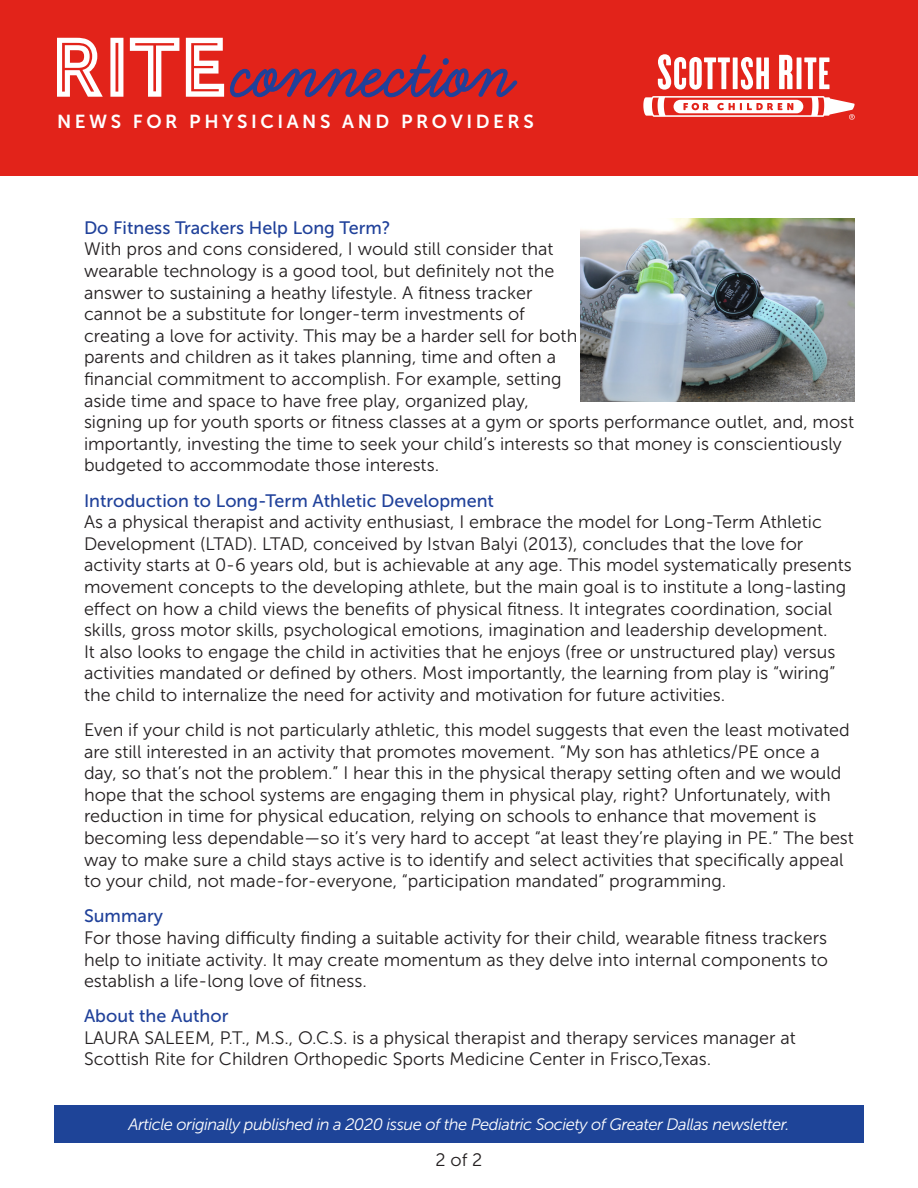
<style>
.page{position:relative;width:918px;height:1188px;background:#fff}
.page>*{position:absolute;margin:0;border:0;box-sizing:border-box;transform-origin:0 0}
.t1{font:18.75px "Museo Sans 700";letter-spacing:.19em;color:#fff}
.t2{font:18px/21.6px "Museo Sans 300";color:#231f20}
.t3{font:18px "Museo Sans 500";color:#20419a}
.t4{font:italic 16.5px "Museo Sans 300";letter-spacing:-.03em;color:#fff}
</style>
<div class="page">
<div style="left:0;top:0;width:918px;height:176px;background:#e2231a"></div>
<svg style="left:658px;top:54px;width:72px;height:36px"></svg>
<div style="left:733px;top:57px;width:5px;height:32px;background:#fff"></div>
<svg style="left:741px;top:57px;width:28px;height:33px"></svg>
<svg style="left:779px;top:55px;width:13px;height:34px"></svg>
<hr style="left:797px;top:57px;width:4px;height:32px;background:#fff">
<svg style="left:804px;top:57px;width:25px;height:32px"></svg>
<svg style="left:643px;top:96px;width:212px;height:24px"></svg>
<svg style="left:57px;top:38px;width:46px;height:59px"></svg>
<svg style="left:110px;top:38px;width:13px;height:59px"></svg>
<svg style="left:130px;top:38px;width:49px;height:59px"></svg>
<svg style="left:186px;top:38px;width:38px;height:59px"></svg>
<svg style="left:230px;top:54px;width:288px;height:44px"></svg>
<img style="left:580px;top:219px;width:275px;height:182px">
<div style="left:54px;top:1105px;width:810px;height:38px;background:#1e4498"></div>
<p class="t1" style="left:57px;top:111px;width:478px">NEWS FOR PHYSICIANS AND PROVIDERS</p>
<p class="t3" style="left:84px;top:218px;width:308px">Do Fitness Trackers Help Long Term?</p>
<p class="t2" style="left:84px;top:239px;width:772px">With pros and cons considered, I would still consider that<br>wearable technology is a good tool, but definitely not the<br>answer to sustaining a heathy lifestyle. A fitness tracker<br>cannot be a substitute for longer-term investments of<br>creating a love for activity. This may be a harder sell for both<br>parents and children as it takes planning, time and often a<br>financial commitment to accomplish. For example, setting<br>aside time and space to have free play, organized play,<br>signing up for youth sports or fitness classes at a gym or sports performance outlet, and, most importantly, investing the time to seek your child’s interests so that money is conscientiously budgeted to accommodate those interests.</p>
<p class="t3" style="left:84px;top:490px;width:412px">Introduction to Long-Term Athletic Development</p>
<p class="t2" style="left:84px;top:511px;width:769px">As a physical therapist and activity enthusiast, I embrace the model for Long-Term Athletic Development (LTAD). LTAD, conceived by Istvan Balyi (2013), concludes that the love for activity starts at 0-6 years old, but is achievable at any age. This model systematically presents movement concepts to the developing athlete, but the main goal is to institute a long-lasting effect on how a child views the benefits of physical fitness. It integrates coordination, social skills, gross motor skills, psychological emotions, imagination and leadership development.<br>It also looks to engage the child in activities that he enjoys (free or unstructured play) versus activities mandated or defined by others. Most importantly, the learning from play is “wiring” the child to internalize the need for activity and motivation for future activities.</p>
<p class="t2" style="left:84px;top:719px;width:771px">Even if your child is not particularly athletic, this model suggests that even the least motivated are still interested in an activity that promotes movement. “My son has athletics/PE once a day, so that’s not the problem.” I hear this in the physical therapy setting often and we would hope that the school systems are engaging them in physical play, right? Unfortunately, with reduction in time for physical education, relying on schools to enhance that movement is becoming less dependable—so it’s very hard to accept “at least they’re playing in PE.” The best way to make sure a child stays active is to identify and select activities that specifically appeal to your child, not made-for-everyone, “participation mandated” programming.</p>
<p class="t3" style="left:84px;top:906px;width:81px">Summary</p>
<p class="t2" style="left:84px;top:927px;width:746px;text-align:justify">For those having difficulty finding a suitable activity for their child, wearable fitness trackers help to initiate activity. It may create momentum as they delve into internal components to establish a life-long love of fitness.</p>
<p class="t3" style="left:84px;top:1006px;width:146px">About the Author</p>
<p class="t2" style="left:84px;top:1027px;width:713px">LAURA SALEEM, P.T., M.S., O.C.S. is a physical therapist and therapy services manager at<br>Scottish Rite for Children Orthopedic Sports Medicine Center in Frisco,Texas.</p>
<p class="t4" style="left:128px;top:1115px;width:663px">Article originally published in a 2020 issue of the Pediatric Society of Greater Dallas newsletter.</p>
<p class="t2" style="left:436px;top:1149px;width:48px">2 of 2</p>
</div>
